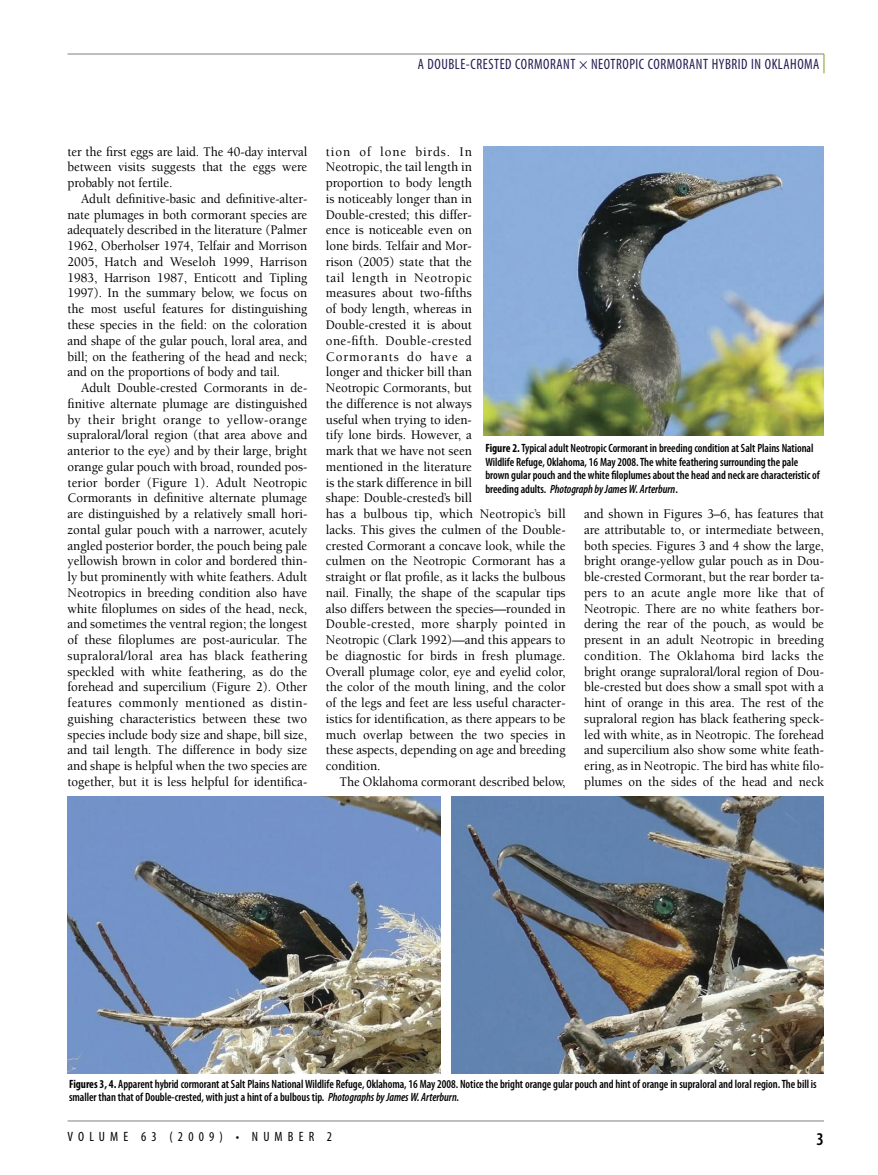
<style>
.page{position:relative;width:878px;height:1175px;background:#fff}
.page>*{position:absolute;margin:0;border:0;box-sizing:border-box;transform-origin:0 0}
.t1{font:600 condensed 18px "Myriad Pro";color:#000}
.t2{font:condensed 15px "Myriad Pro";letter-spacing:.04em;color:#261b50;scale:.95 1}
.t3{font:500 13.5px/15.8px "Berkeley Std";letter-spacing:-.005em;color:#000;text-align:justify;scale:.96 1}
.t4{font:500 13.5px/15.8px "Berkeley Std";letter-spacing:-.005em;color:#000;text-align:justify;scale:.95 1}
.t5{font:condensed 13.5px "Myriad Pro";letter-spacing:.385em;color:#000}
.t6{font:600 condensed 12px/13.5px "Myriad Pro";letter-spacing:-.005em;color:#000;scale:.95 1}
.s1{font-weight:700}
.s2{font-style:italic}
</style>
<div class="page">
<hr style="left:68px;top:54px;width:756px;height:1px;background:#808080">
<hr style="left:68px;top:1120px;width:756px;height:1px;background:#808080">
<svg style="left:823px;top:54px;width:1px;height:19px"></svg>
<img style="left:484px;top:146px;width:340px;height:290px">
<img style="left:68px;top:796px;width:372px;height:277px">
<img style="left:451px;top:796px;width:373px;height:277px">
<p class="t2" style="left:418px;top:59px;width:424px">A DOUBLE-CRESTED CORMORANT × NEOTROPIC CORMORANT HYBRID IN OKLAHOMA</p>
<p class="t4" style="left:68px;top:145px;width:254px">ter the first eggs are laid. The 40-day interval between visits suggests that the eggs were probably not fertile.</p>
<p class="t4" style="left:68px;top:192px;width:254px;text-indent:13px">Adult definitive-basic and definitive-alter&shy;nate plumages in both cormorant species are adequately described in the literature (Palmer 1962, Oberholser 1974, Telfair and Morrison 2005, Hatch and Weseloh 1999, Harrison 1983, Harrison 1987, Enticott and Tipling 1997). In the summary below, we focus on the most useful features for distinguishing these species in the field: on the coloration and shape of the gular pouch, loral area, and bill; on the feathering of the head and neck; and on the proportions of body and tail.</p>
<p class="t3" style="left:68px;top:381px;width:251px;text-indent:13px">Adult Double-crested Cormorants in de&shy;finitive alternate plumage are distinguished by their bright orange to yellow-orange supraloral/loral region (that area above and anterior to the eye) and by their large, bright orange gular pouch with broad, rounded pos&shy;terior border (Figure 1). Adult Neotropic Cormorants in definitive alternate plumage are distinguished by a relatively small hori&shy;zontal gular pouch with a narrower, acutely angled posterior border, the pouch being pale yellowish brown in color and bordered thin&shy;ly but prominently with white feathers. Adult Neotropics in breeding condition also have white filoplumes on sides of the head, neck, and sometimes the ventral region; the longest of these filoplumes are post-auricular. The supraloral/loral area has black feathering speckled with white feathering, as do the forehead and supercilium (Figure 2). Other features commonly mentioned as distin&shy;guishing characteristics between these two species include body size and shape, bill size, and tail length. The difference in body size and shape is helpful when the two species are together, but it is less helpful for identifica-</p>
<p class="t3" style="left:326px;top:145px;width:251px;text-align:left">tion of lone birds. In<br>Neotropic, the tail length in<br>proportion to body length<br>is noticeably longer than in<br>Double-crested; this differ-<br>ence is noticeable even on<br>lone birds. Telfair and Mor-<br>rison (2005) state that the<br>tail length in Neotropic<br>measures about two-fifths<br>of body length, whereas in<br>Double-crested it is about<br>one-fifth. Double-crested<br>Cormorants do have a<br>longer and thicker bill than<br>Neotropic Cormorants, but<br>the difference is not always<br>useful when trying to iden-<br>tify lone birds. However, a<br>mark that we have not seen<br>mentioned in the literature<br>is the stark difference in bill<br>shape: Double-crested’s bill<br>has a bulbous tip, which Neotropic’s bill lacks. This gives the culmen of the Double&shy;crested Cormorant a concave look, while the culmen on the Neotropic Cormorant has a straight or flat profile, as it lacks the bulbous nail. Finally, the shape of the scapular tips also differs between the species—rounded in Double-crested, more sharply pointed in Neotropic (Clark 1992)—and this appears to be diagnostic for birds in fresh plumage.<br>Overall plumage color, eye and eyelid color, the color of the mouth lining, and the color of the legs and feet are less useful character&shy;istics for identification, as there appears to be much overlap between the two species in these aspects, depending on age and breeding condition.</p>
<p class="t4" style="left:339px;top:775px;width:240px">The Oklahoma cormorant described below,</p>
<p class="t6" style="left:485px;top:443px;width:353px"><span class="s1">Figure 2.</span>Typical adult Neotropic Cormorant in breeding condition at Salt Plains National Wildlife Refuge, Oklahoma, 16 May 2008.The white feathering surrounding the pale brown gular pouch and the white filoplumes about the head and neck are characteristic of breeding adults. <span class="s2">Photograph byJamesW. Arterburn</span>.</p>
<p class="t4" style="left:584px;top:507px;width:254px">and shown in Figures 3–6, has features that are attributable to, or intermediate between, both species. Figures 3 and 4 show the large, bright orange-yellow gular pouch as in Dou&shy;ble-crested Cormorant, but the rear border ta&shy;pers to an acute angle more like that of Neotropic. There are no white feathers bor&shy;dering the rear of the pouch, as would be present in an adult Neotropic in breeding condition. The Oklahoma bird lacks the bright orange supraloral/loral region of Dou&shy;ble-crested but does show a small spot with a hint of orange in this area. The rest of the supraloral region has black feathering speck&shy;led with white, as in Neotropic. The forehead and supercilium also show some white feath&shy;ering, as in Neotropic. The bird has white filo&shy;plumes on the sides of the head and neck</p>
<p class="t6" style="left:69px;top:1077px;width:788px"><span class="s1">Figures 3, 4.</span> Apparent hybrid cormorant at Salt Plains NationalWildlife Refuge, Oklahoma, 16 May 2008. Notice the bright orange gular pouch and hint of orange in supraloral and loral region.The bill is smaller than that of Double-crested, with just a hint of a bulbous tip. <span class="s2">Photographs byJamesW. Arterburn.</span></p>
<p class="t5" style="left:68px;top:1132px;width:266px">VOLUME 63 (2009) • NUMBER 2</p>
<h1 class="t1" style="left:816px;top:1132px;width:9px">3</h1>
</div>
